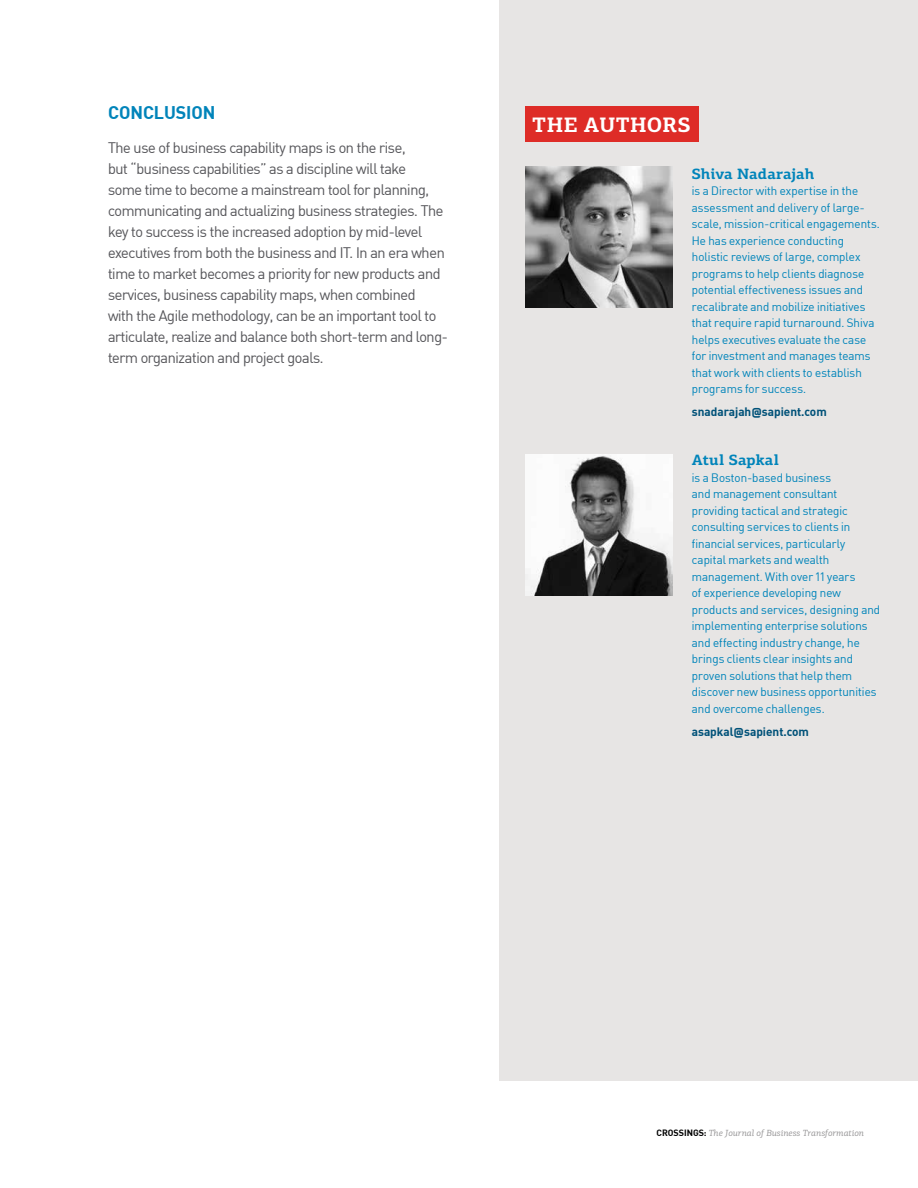
<style>
.page{position:relative;width:918px;height:1188px;background:#fff}
.page>*{position:absolute;margin:0;border:0;box-sizing:border-box;transform-origin:0 0}
.t1{font:700 21px "Sapient Centro Slab";letter-spacing:.035em;color:#fff}
.t2{font:700 18px "Sapient Sans";color:#0084ba}
.t3{font:15px/21px "Sapient Sans";letter-spacing:-.02em;color:#56565a}
.t4{font:700 15px "Sapient Centro Slab";color:#0084ba}
.t5{font:12px/16.5px "Sapient Sans";letter-spacing:.005em;color:#0084ba}
.t6{font:700 12px "Sapient Sans";color:#005178}
.t7{font:italic 9px "Sapient Centro Slab";color:#999899}
.s1{font-family:"Sapient Sans";font-weight:700;font-style:normal;color:#000}
</style>
<div class="page">
<div style="left:500px;top:0;width:418px;height:1081px;background:#e7e5e4"></div>
<div style="left:525px;top:106px;width:173px;height:35px;background:#de2c27"></div>
<img style="left:525px;top:166px;width:148px;height:142px">
<img style="left:525px;top:454px;width:148px;height:142px">
<h2 class="t2" style="left:108px;top:100px;width:109px">CONCLUSION</h2>
<p class="t3" style="left:108px;top:137px;width:341px">The use of business capability maps is on the rise,<br>but “business capabilities” as a discipline will take<br>some time to become a mainstream tool for planning, communicating and actualizing business strategies. The key to success is the increased adoption by mid-level executives from both the business and IT. In an era when time to market becomes a priority for new products and services, business capability maps, when combined<br>with the Agile methodology, can be an important tool to articulate, realize and balance both short-term and long&shy;term organization and project goals.</p>
<h1 class="t1" style="left:533px;top:111px;width:160px">THE AUTHORS</h1>
<p class="t4" style="left:692px;top:164px;width:124px">Shiva Nadarajah</p>
<p class="t5" style="left:692px;top:182px;width:190px">is a Director with expertise in the assessment and delivery of large&shy;scale, mission-critical engagements.<br>He has experience conducting holistic reviews of large, complex programs to help clients diagnose potential effectiveness issues and recalibrate and mobilize initiatives that require rapid turnaround. Shiva helps executives evaluate the case for investment and manages teams that work with clients to establish programs for success.</p>
<p class="t6" style="left:692px;top:404px;width:136px">snadarajah@sapient.com</p>
<p class="t4" style="left:692px;top:451px;width:89px">Atul Sapkal</p>
<p class="t5" style="left:692px;top:469px;width:190px">is a Boston-based business<br>and management consultant providing tactical and strategic consulting services to clients in financial services, particularly capital markets and wealth management. With over 11 years<br>of experience developing new products and services, designing and implementing enterprise solutions and effecting industry change, he brings clients clear insights and proven solutions that help them discover new business opportunities and overcome challenges.</p>
<p class="t6" style="left:692px;top:724px;width:119px">asapkal@sapient.com</p>
<p class="t7" style="left:657px;top:1128px;width:209px"><span class="s1">CROSSINGS:</span> The Journal of Business Transformation</p>
</div>
